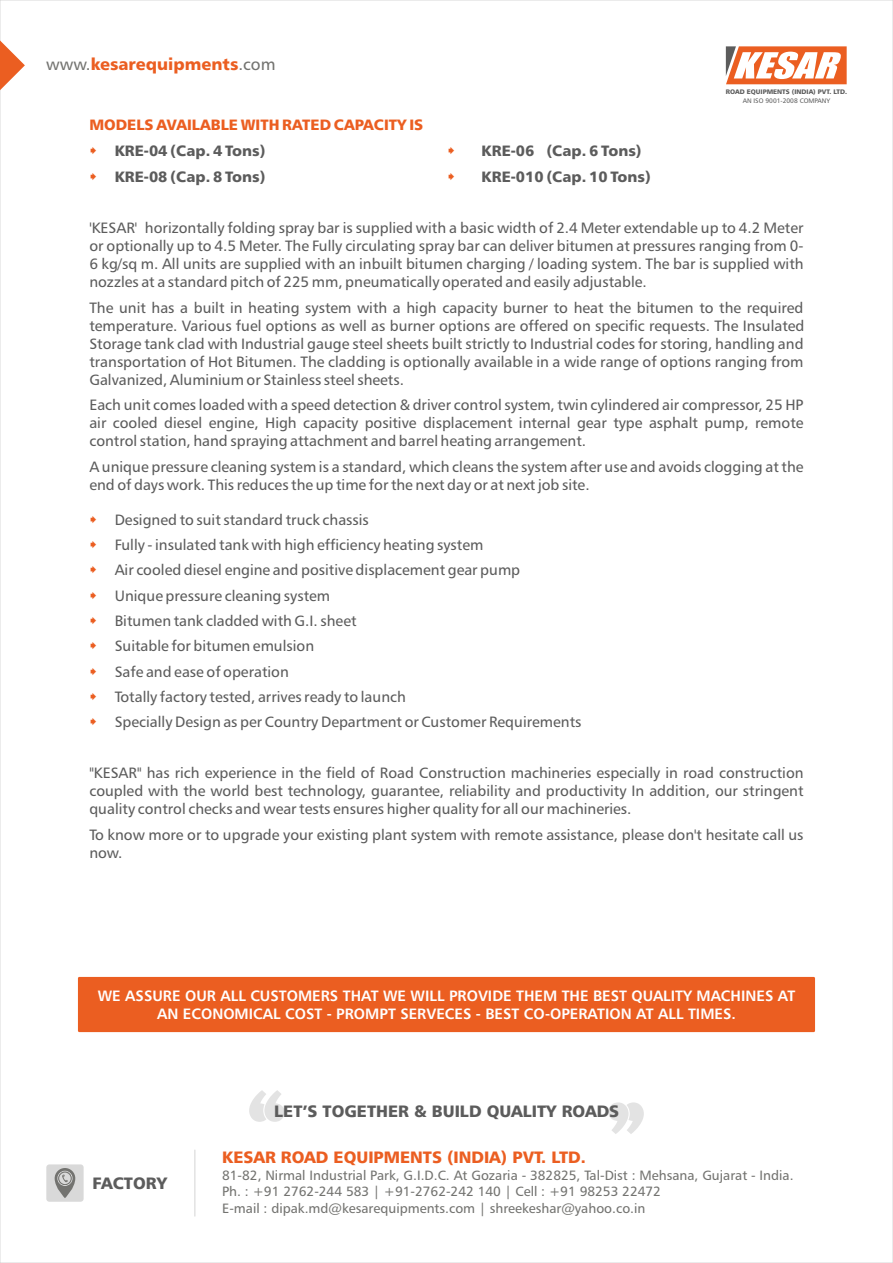
<style>
.page{position:relative;width:893px;height:1263px;background:#fff}
.page>*{position:absolute;margin:0;border:0;box-sizing:border-box;transform-origin:0 0}
.t1{font:16.65px "Humanist 777 BT Black B";color:#eb5e21}
.t2{font:16.5px "Humanist 777 BT Black B";color:#5c5c5c}
.t3{font:16.5px "Humanist 777 BT Black B";color:#eb5e21}
.t4{font:15px/18.1px "Humanist 777 BT Roman B";color:#5c5c5c;text-align:justify}
.t5{font:15px/18.3px "Humanist 777 BT Bold B";color:#fff;text-align:center}
.t6{font:15px "Humanist 777 BT Black B";color:#5c5c5c}
.t7{font:15px "Humanist 777 BT Black B";color:#eb5e21}
.t8{font:13.5px/16.4px "Humanist 777 BT Roman B";color:#737370}
.t9{font:6.6px "Humanist 777 BT Black B";color:#5c5c5c}
.t10{font:6.6px "Humanist 777 BT Roman B";color:#5c5c5c}
.s1{font-family:"Humanist 777 BT Roman B";color:#737370}
</style>
<div class="page">
<div style="left:0;top:0;width:893px;height:1263px;background:#fff;border:1px solid #d9d9d9"></div>
<svg style="left:0;top:40px;width:25px;height:50px"></svg>
<div style="left:46px;top:1164px;width:38px;height:38px;background:#d9d9d9;border-radius:3px"></div>
<svg style="left:55px;top:1168px;width:20px;height:30px"></svg>
<hr style="left:194px;top:1149px;width:1px;height:67px;background:#d9d9d9">
<div style="left:78px;top:977px;width:737px;height:55px;background:#eb5e21"></div>
<svg style="left:726px;top:46px;width:121px;height:38px"></svg>
<svg style="left:608px;top:1102px;width:36px;height:32px"></svg>
<svg style="left:249px;top:1090px;width:36px;height:32px"></svg>
<p class="t1" style="left:46px;top:57px;width:231px"><span class="s1">www.</span>kesarequipments<span class="s1">.com</span></p>
<p class="t9" style="left:726px;top:89px;width:123px">ROAD EQUIPMENTS (INDIA) PVT. LTD.</p>
<p class="t10" style="left:743px;top:98px;width:89px">AN ISO 9001-2008 COMPANY</p>
<p class="t7" style="left:89px;top:119px;width:335px">MODELS AVAILABLE WITH RATED CAPACITY IS</p>
<p class="t6" style="left:115px;top:145px;width:152px">KRE-04 (Cap. 4 Tons)</p>
<p class="t6" style="left:482px;top:145px;width:162px">KRE-06 (Cap. 6 Tons)</p>
<p class="t6" style="left:115px;top:170px;width:152px">KRE-08 (Cap. 8 Tons)</p>
<p class="t6" style="left:482px;top:170px;width:171px">KRE-010 (Cap. 10 Tons)</p>
<p class="t4" style="left:89px;top:220px;width:716px">'KESAR' horizontally folding spray bar is supplied with a basic width of 2.4 Meter extendable up to 4.2 Meter or optionally up to 4.5 Meter. The Fully circulating spray bar can deliver bitumen at pressures ranging from 0- 6 kg/sq m. All units are supplied with an inbuilt bitumen charging / loading system. The bar is supplied with nozzles at a standard pitch of 225 mm, pneumatically operated and easily adjustable.</p>
<p class="t4" style="left:89px;top:300px;width:717px">The unit has a built in heating system with a high capacity burner to heat the bitumen to the required temperature. Various fuel options as well as burner options are offered on specific requests. The Insulated Storage tank clad with Industrial gauge steel sheets built strictly to Industrial codes for storing, handling and transportation of Hot Bitumen. The cladding is optionally available in a wide range of options ranging from Galvanized, Aluminium or Stainless steel sheets.</p>
<p class="t4" style="left:89px;top:397px;width:716px">Each unit comes loaded with a speed detection &amp; driver control system, twin cylindered air compressor, 25 HP air cooled diesel engine, High capacity positive displacement internal gear type asphalt pump, remote control station, hand spraying attachment and barrel heating arrangement.</p>
<p class="t4" style="left:89px;top:459px;width:716px">A unique pressure cleaning system is a standard, which cleans the system after use and avoids clogging at the end of days work. This reduces the up time for the next day or at next job site.</p>
<p class="t4" style="left:115px;top:508px;width:468px;line-height:25.3px;text-align:left">Designed to suit standard truck chassis<br>Fully - insulated tank with high efficiency heating system<br>Air cooled diesel engine and positive displacement gear pump<br>Unique pressure cleaning system<br>Bitumen tank cladded with G.I. sheet<br>Suitable for bitumen emulsion<br>Safe and ease of operation<br>Totally factory tested, arrives ready to launch<br>Specially Design as per Country Department or Customer Requirements</p>
<p class="t4" style="left:89px;top:765px;width:716px">"KESAR" has rich experience in the field of Road Construction machineries especially in road construction coupled with the world best technology, guarantee, reliability and productivity In addition, our stringent quality control checks and wear tests ensures higher quality for all our machineries.</p>
<p class="t4" style="left:89px;top:826px;width:716px">To know more or to upgrade your existing plant system with remote assistance, please don't hesitate call us now.</p>
<p class="t5" style="left:98px;top:987px;width:699px">WE ASSURE OUR ALL CUSTOMERS THAT WE WILL PROVIDE THEM THE BEST QUALITY MACHINES AT<br>AN ECONOMICAL COST - PROMPT SERVECES - BEST CO-OPERATION AT ALL TIMES.</p>
<p class="t2" style="left:92px;top:1176px;width:76px">FACTORY</p>
<p class="t2" style="left:274px;top:1104px;width:346px">LET’S TOGETHER &amp; BUILD QUALITY ROADS</p>
<p class="t3" style="left:222px;top:1150px;width:365px">KESAR ROAD EQUIPMENTS (INDIA) PVT. LTD.</p>
<p class="t8" style="left:222px;top:1168px;width:573px">81-82, Nirmal Industrial Park, G.I.D.C. At Gozaria - 382825, Tal-Dist : Mehsana, Gujarat - India.<br>Ph. : +91 2762-244 583 | +91-2762-242 140 | Cell : +91 98253 22472<br>E-mail : dipak.md@kesarequipments.com | shreekeshar@yahoo.co.in</p>
</div>
